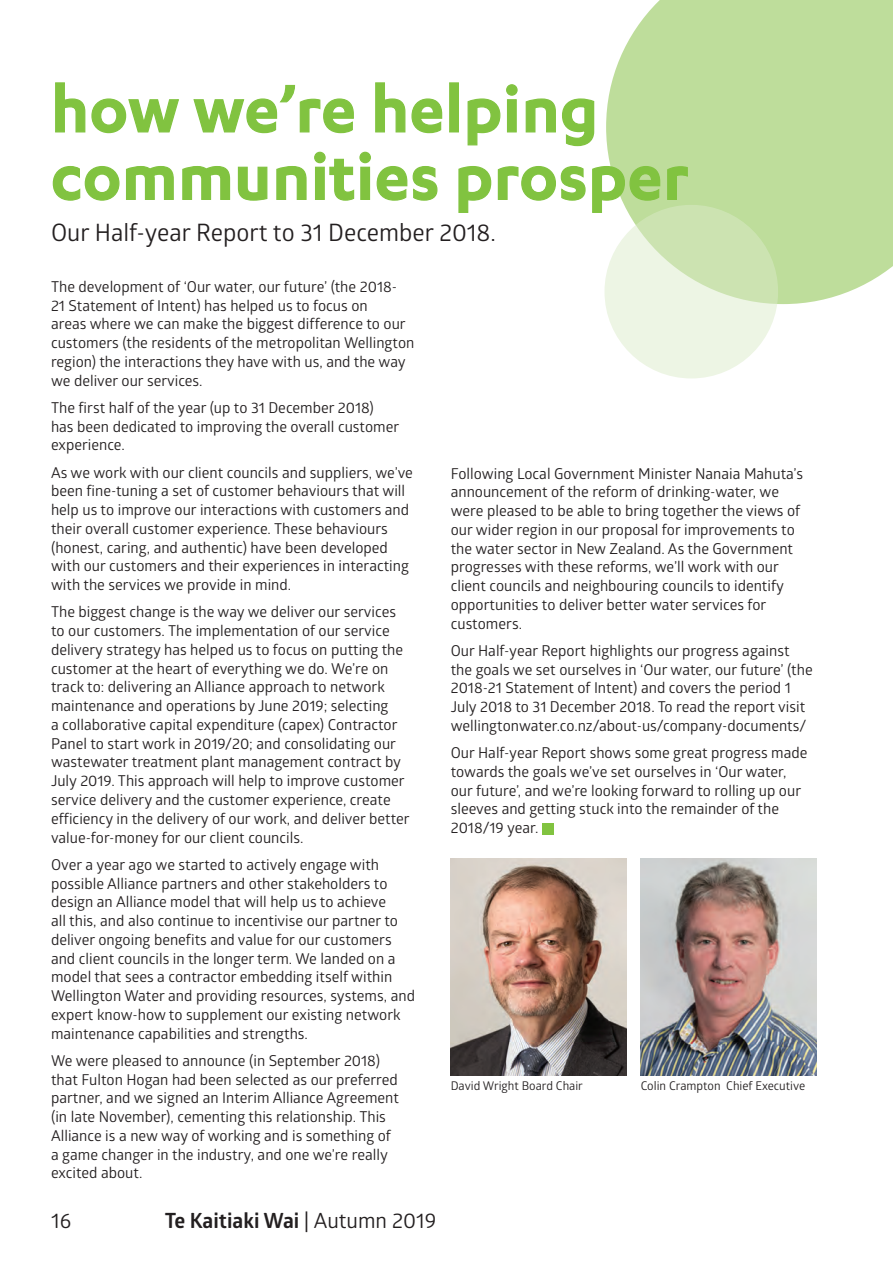
<style>
.page{position:relative;width:893px;height:1263px;background:#fff}
.page>*{position:absolute;margin:0;border:0;box-sizing:border-box;transform-origin:0 0}
.Heading{font:600 72px/67.5px "Karbon";letter-spacing:.01em;color:#81c340}
.Intro{font:24px "Glober";color:#231f20}
.t1{font:700 21px "Glober";color:#231f20}
.t2{font:21px "Glober";color:#231f20}
.Text{font:15px/18.8px "Glober";color:#231f20}
.t3{font:12px "Glober";color:#231f20}
.s1{font-weight:400}
</style>
<div class="page">
<div style="left:606px;top:0;width:286px;height:304px;background:#bedd9b"></div>
<svg style="left:604px;top:205px;width:174px;height:173px;background:#e1eed1"></svg>
<svg style="left:55px;top:82px;width:124px;height:52px"></svg>
<svg style="left:193px;top:84px;width:161px;height:50px"></svg>
<svg style="left:375px;top:82px;width:68px;height:52px"></svg>
<div style="left:449px;top:82px;width:10px;height:50px;border:1px solid #81c340"></div>
<svg style="left:467px;top:84px;width:51px;height:62px"></svg>
<svg style="left:525px;top:98px;width:70px;height:49px"></svg>
<svg style="left:52px;top:166px;width:122px;height:35px"></svg>
<svg style="left:182px;top:166px;width:49px;height:34px"></svg>
<svg style="left:237px;top:166px;width:31px;height:35px"></svg>
<svg style="left:276px;top:166px;width:31px;height:34px"></svg>
<svg style="left:314px;top:151px;width:124px;height:50px"></svg>
<svg style="left:458px;top:165px;width:230px;height:49px"></svg>
<div style="left:542px;top:823px;width:12px;height:12px;background:#81c340"></div>
<img style="left:451px;top:859px;width:175px;height:217px">
<img style="left:641px;top:859px;width:175px;height:217px">
<p class="Heading" style="left:51px;top:74px;width:639px">how we’re helping communities prosper</p>
<p class="Intro" style="left:51px;top:216px;width:446px">Our Half-year Report to 31 December 2018.</p>
<p class="Text" style="left:51px;top:277px;width:365px">The development of ‘Our water, our future’ (the 2018- 21 Statement of Intent) has helped us to focus on<br>areas where we can make the biggest difference to our customers (the residents of the metropolitan Wellington region) the interactions they have with us, and the way we deliver our services.</p>
<p class="Text" style="left:51px;top:398px;width:350px">The first half of the year (up to 31 December 2018) has been dedicated to improving the overall customer experience.</p>
<p class="Text" style="left:51px;top:462px;width:363px">As we work with our client councils and suppliers, we’ve been fine-tuning a set of customer behaviours that will help us to improve our interactions with customers and their overall customer experience. These behaviours (honest, caring, and authentic) have been developed with our customers and their experiences in interacting with the services we provide in mind.</p>
<p class="Text" style="left:51px;top:602px;width:360px">The biggest change is the way we deliver our services to our customers. The implementation of our service delivery strategy has helped us to focus on putting the customer at the heart of everything we do. We’re on track to: delivering an Alliance approach to network maintenance and operations by June 2019; selecting<br>a collaborative capital expenditure (capex) Contractor Panel to start work in 2019/20; and consolidating our wastewater treatment plant management contract by July 2019. This approach will help to improve customer service delivery and the customer experience, create efficiency in the delivery of our work, and deliver better value-for-money for our client councils.</p>
<p class="Text" style="left:51px;top:854px;width:365px">Over a year ago we started to actively engage with possible Alliance partners and other stakeholders to design an Alliance model that will help us to achieve<br>all this, and also continue to incentivise our partner to deliver ongoing benefits and value for our customers and client councils in the longer term. We landed on a model that sees a contractor embedding itself within Wellington Water and providing resources, systems, and expert know-how to supplement our existing network maintenance capabilities and strengths.</p>
<p class="Text" style="left:51px;top:1050px;width:349px">We were pleased to announce (in September 2018) that Fulton Hogan had been selected as our preferred partner, and we signed an Interim Alliance Agreement (in late November), cementing this relationship. This Alliance is a new way of working and is something of a game changer in the industry, and one we’re really excited about.</p>
<h3 class="t2" style="left:51px;top:1205px;width:22px">16</h3>
<h3 class="t1" style="left:165px;top:1205px;width:273px">Te Kaitiaki Wai <span class="s1">| Autumn 2019</span></h3>
<p class="Text" style="left:451px;top:463px;width:354px">Following Local Government Minister Nanaia Mahuta’s announcement of the reform of drinking-water, we were pleased to be able to bring together the views of our wider region in our proposal for improvements to the water sector in New Zealand. As the Government progresses with these reforms, we’ll work with our client councils and neighbouring councils to identify opportunities to deliver better water services for customers.</p>
<p class="Text" style="left:451px;top:641px;width:363px">Our Half-year Report highlights our progress against the goals we set ourselves in ‘Our water, our future’ (the 2018-21 Statement of Intent) and covers the period 1<br>July 2018 to 31 December 2018. To read the report visit wellingtonwater.co.nz/about-us/company-documents/</p>
<p class="Text" style="left:451px;top:743px;width:358px">Our Half-year Report shows some great progress made towards the goals we’ve set ourselves in ‘Our water, our future’, and we’re looking forward to rolling up our sleeves and getting stuck into the remainder of the 2018/19 year.</p>
<p class="t3" style="left:451px;top:1078px;width:134px">David Wright Board Chair</p>
<p class="t3" style="left:641px;top:1078px;width:166px">Colin Crampton Chief Executive</p>
</div>
